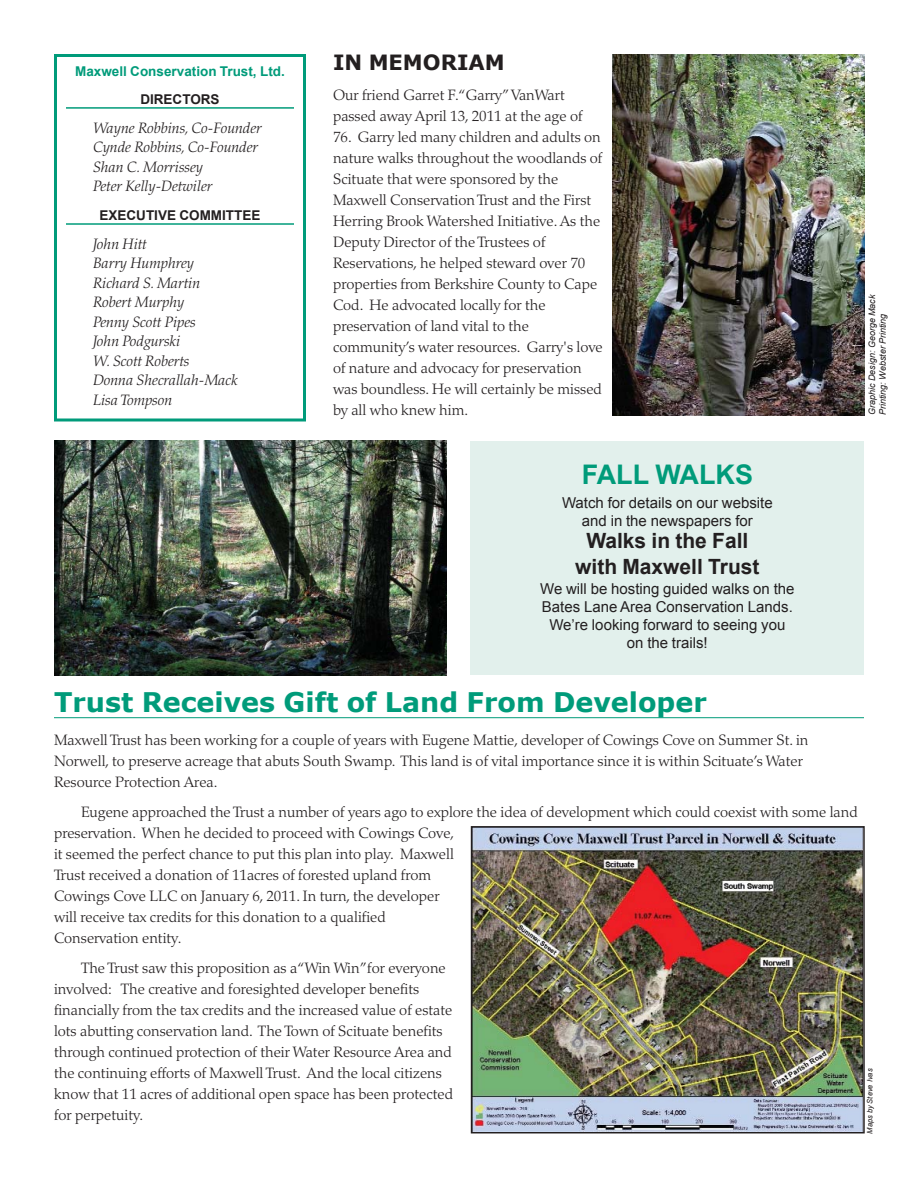
<style>
.page{position:relative;width:918px;height:1188px;background:#fff}
.page>*{position:absolute;margin:0;border:0;box-sizing:border-box;transform-origin:0 0}
.t1{font:700 27px "Verdana";color:#009b7a}
.t2{font:700 27px "Arial";color:#009b7a}
.t3{font:700 21px/25.2px "Arial";color:#231f20;text-align:center}
.t4{font:700 21px "Verdana";color:#231f20}
.t5{font:300 15px/21px "Palatino";color:#231f20}
.t6{font:italic 300 15px/19.5px "Palatino";color:#231f20}
.t7{font:15px/18px "Arial";color:#231f20;text-align:center}
.t8{font:700 13.5px "Arial";color:#009b7a}
.t9{font:700 13.5px "Arial";color:#231f20}
.t10{font:italic 9px/10.8px "Arial";color:#231f20}
.t11{font:italic 7.5px "Arial";color:#231f20}
</style>
<div class="page">
<hr style="left:66px;top:107px;width:228px;height:2px;background:#009b7a">
<hr style="left:66px;top:223px;width:228px;height:2px;background:#009b7a">
<div style="left:54px;top:54px;width:252px;height:368px;border:3px solid #009b7a"></div>
<hr style="left:54px;top:717px;width:810px;height:1px;background:#009b7a">
<img style="left:474px;top:829px;width:388px;height:301px">
<div style="left:471px;top:826px;width:394px;height:307px;border:2px solid #231f20"></div>
<img style="left:612px;top:54px;width:253px;height:361px">
<img style="left:54px;top:441px;width:393px;height:235px">
<div style="left:471px;top:441px;width:393px;height:234px;background:#e2f0ec"></div>
<p class="t8" style="left:75px;top:64px;width:211px">Maxwell Conservation Trust, Ltd.</p>
<p class="t9" style="left:140px;top:92px;width:81px">DIRECTORS</p>
<p class="t6" style="left:93px;top:118px;width:170px">Wayne Robbins, Co-Founder<br>Cynde Robbins, Co-Founder<br>Shan C. Morrissey<br>Peter Kelly-Detwiler</p>
<p class="t9" style="left:100px;top:208px;width:162px">EXECUTIVE COMMITTEE</p>
<p class="t6" style="left:93px;top:234px;width:146px">John Hitt<br>Barry Humphrey<br>Richard S. Martin<br>Robert Murphy<br>Penny Scott Pipes<br>John Podgurski<br>W. Scott Roberts<br>Donna Shecrallah-Mack<br>Lisa Tompson</p>
<h2 class="t4" style="left:333px;top:49px;width:173px">IN MEMORIAM</h2>
<p class="t5" style="left:333px;top:85px;width:251px">Our friend Garret F.“Garry”VanWart passed away April 13, 2011 at the age of</p>
<p class="t5" style="left:333px;top:127px;width:271px">76. Garry led many children and adults on nature walks throughout the woodlands of Scituate that were sponsored by the Maxwell Conservation Trust and the First Herring Brook Watershed Initiative. As the Deputy Director of the Trustees of Reservations, he helped steward over 70 properties from Berkshire County to Cape Cod. He advocated locally for the preservation of land vital to the community’s water resources. Garry's love of nature and advocacy for preservation was boundless. He will certainly be missed by all who knew him.</p>
<p class="t10" style="left:867px;top:415px;width:123px;rotate:-90deg">Graphic Design: George Mack<br>Printing: Webster Printing</p>
<h1 class="t2" style="left:582px;top:460px;width:173px">FALL WALKS</h1>
<p class="t7" style="left:562px;top:494px;width:212px">Watch for details on our website and in the newspapers for</p>
<h2 class="t3" style="left:575px;top:528px;width:186px">Walks in the Fall with Maxwell Trust</h2>
<p class="t7" style="left:540px;top:580px;width:256px">We will be hosting guided walks on the<br>Bates Lane Area Conservation Lands.<br>We’re looking forward to seeing you on the trails!</p>
<h1 class="t1" style="left:54px;top:685px;width:654px">Trust Receives Gift of Land From Developer</h1>
<p class="t5" style="left:54px;top:729px;width:756px">Maxwell Trust has been working for a couple of years with Eugene Mattie, developer of Cowings Cove on Summer St. in<br>Norwell, to preserve acreage that abuts South Swamp. This land is of vital importance since it is within Scituate’s Water<br>Resource Protection Area.</p>
<p class="t5" style="left:54px;top:801px;width:805px;text-indent:27px">Eugene approached the Trust a number of years ago to explore the idea of development which could coexist with some land preservation. When he decided to proceed with Cowings Cove,<br>it seemed the perfect chance to put this plan into play. Maxwell<br>Trust received a donation of 11acres of forested upland from<br>Cowings Cove LLC on January 6, 2011. In turn, the developer<br>will receive tax credits for this donation to a qualified<br>Conservation entity.</p>
<p class="t5" style="left:54px;top:957px;width:401px;text-indent:27px">The Trust saw this proposition as a “Win Win”for everyone involved: The creative and foresighted developer benefits financially from the tax credits and the increased value of estate lots abutting conservation land. The Town of Scituate benefits through continued protection of their Water Resource Area and the continuing efforts of Maxwell Trust. And the local citizens know that 11 acres of additional open space has been protected for perpetuity.</p>
<p class="t11" style="left:866px;top:1134px;width:66px;rotate:-90deg">Maps by Steve Ivas</p>
</div>
